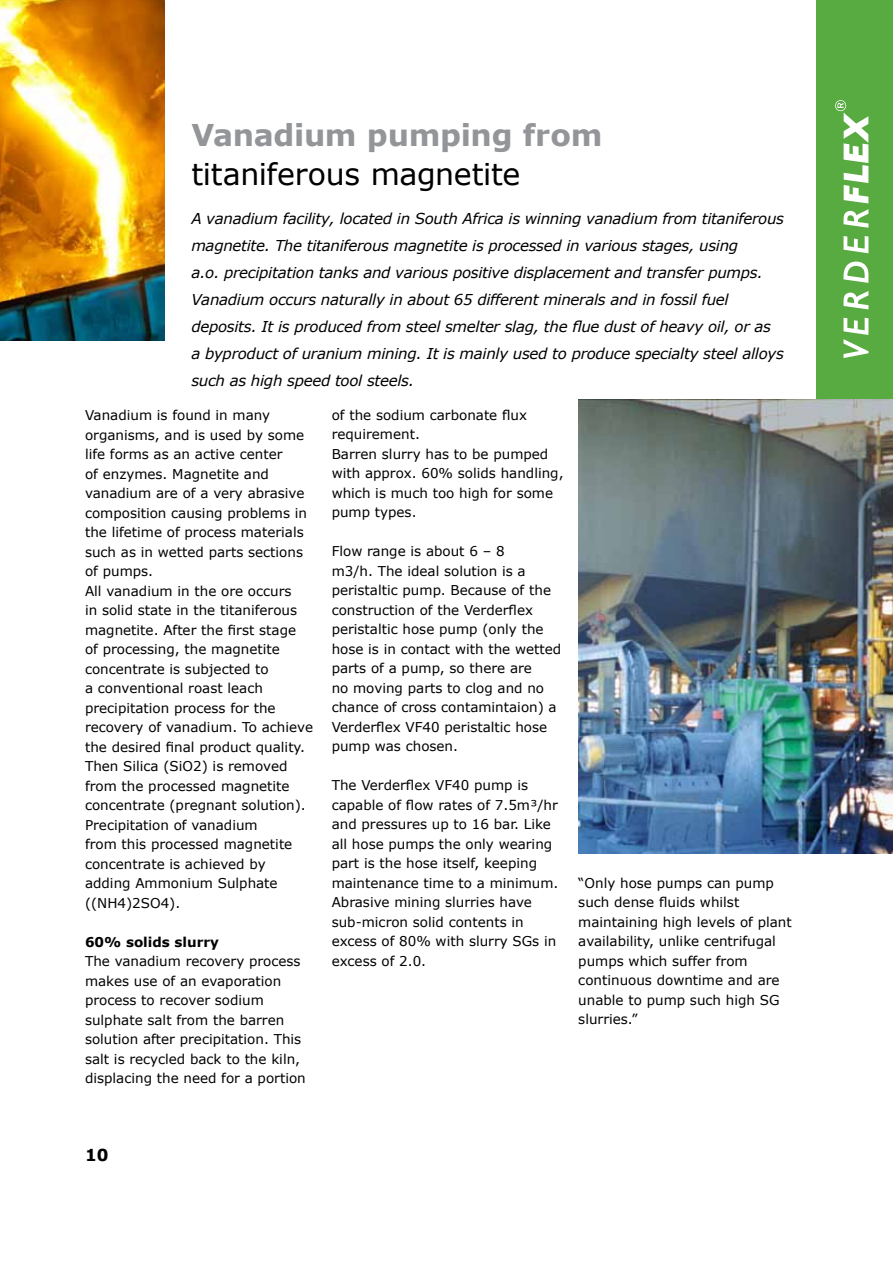
<style>
.page{position:relative;width:893px;height:1263px;background:#fff}
.page>*{position:absolute;margin:0;border:0;box-sizing:border-box;transform-origin:0 0}
.t1{font:30px "Verdana";letter-spacing:-.01em;color:#000}
.t2{font:700 30px "Verdana";letter-spacing:-.015em;color:#939598}
.t3{font:700 16.5px "Verdana";color:#000}
.t4{font:italic 15px/27px "Verdana";letter-spacing:-.02em;color:#000}
.t5{font:13.5px/19.5px "Verdana";color:#000}
.t6{font:700 13.5px "Verdana";color:#000}
</style>
<div class="page">
<div style="left:816px;top:0;width:77px;height:399px;background:#58ab40"></div>
<svg style="left:843px;top:318px;width:25px;height:40px"></svg>
<svg style="left:843px;top:291px;width:25px;height:18px"></svg>
<svg style="left:843px;top:262px;width:25px;height:21px"></svg>
<svg style="left:843px;top:236px;width:25px;height:17px"></svg>
<svg style="left:843px;top:209px;width:25px;height:19px"></svg>
<svg style="left:835px;top:100px;width:33px;height:103px"></svg>
<img style="left:0;top:0;width:165px;height:340px">
<img style="left:579px;top:399px;width:314px;height:454px">
<h1 class="t2" style="left:191px;top:114px;width:413px">Vanadium pumping from</h1>
<h1 class="t1" style="left:191px;top:154px;width:331px">titaniferous magnetite</h1>
<p class="t4" style="left:191px;top:205px;width:594px">A vanadium facility, located in South Africa is winning vanadium from titaniferous magnetite. The titaniferous magnetite is processed in various stages, using<br>a.o. precipitation tanks and various positive displacement and transfer pumps.<br>Vanadium occurs naturally in about 65 different minerals and in fossil fuel deposits. It is produced from steel smelter slag, the flue dust of heavy oil, or as<br>a byproduct of uranium mining. It is mainly used to produce specialty steel alloys such as high speed tool steels.</p>
<p class="t5" style="left:85px;top:405px;width:230px">Vanadium is found in many organisms, and is used by some life forms as an active center<br>of enzymes. Magnetite and vanadium are of a very abrasive composition causing problems in the lifetime of process materials such as in wetted parts sections of pumps.<br>All vanadium in the ore occurs<br>in solid state in the titaniferous magnetite. After the first stage<br>of processing, the magnetite concentrate is subjected to<br>a conventional roast leach precipitation process for the recovery of vanadium. To achieve the desired final product quality.<br>Then Silica (SiO2) is removed from the processed magnetite concentrate (pregnant solution).<br>Precipitation of vanadium<br>from this processed magnetite concentrate is achieved by adding Ammonium Sulphate ((NH4)2SO4).</p>
<p class="t6" style="left:85px;top:932px;width:136px">60% solids slurry</p>
<p class="t5" style="left:85px;top:951px;width:222px">The vanadium recovery process makes use of an evaporation process to recover sodium sulphate salt from the barren solution after precipitation. This salt is recycled back to the kiln, displacing the need for a portion</p>
<p class="t5" style="left:332px;top:405px;width:233px">of the sodium carbonate flux requirement.<br>Barren slurry has to be pumped with approx. 60% solids handling, which is much too high for some pump types.</p>
<p class="t5" style="left:332px;top:542px;width:231px">Flow range is about 6 – 8<br>m3/h. The ideal solution is a peristaltic pump. Because of the construction of the Verderflex peristaltic hose pump (only the hose is in contact with the wetted parts of a pump, so there are<br>no moving parts to clog and no chance of cross contamintaion) a<br>Verderflex VF40 peristaltic hose pump was chosen.</p>
<p class="t5" style="left:332px;top:775px;width:228px">The Verderflex VF40 pump is capable of flow rates of 7.5m³/hr and pressures up to 16 bar. Like all hose pumps the only wearing part is the hose itself, keeping maintenance time to a minimum.<br>Abrasive mining slurries have sub-micron solid contents in excess of 80% with slurry SGs in excess of 2.0.</p>
<p class="t5" style="left:578px;top:873px;width:215px">“Only hose pumps can pump such dense fluids whilst maintaining high levels of plant availability, unlike centrifugal pumps which suffer from continuous downtime and are unable to pump such high SG slurries.”</p>
<p class="t3" style="left:85px;top:1143px;width:25px">10</p>
</div>
